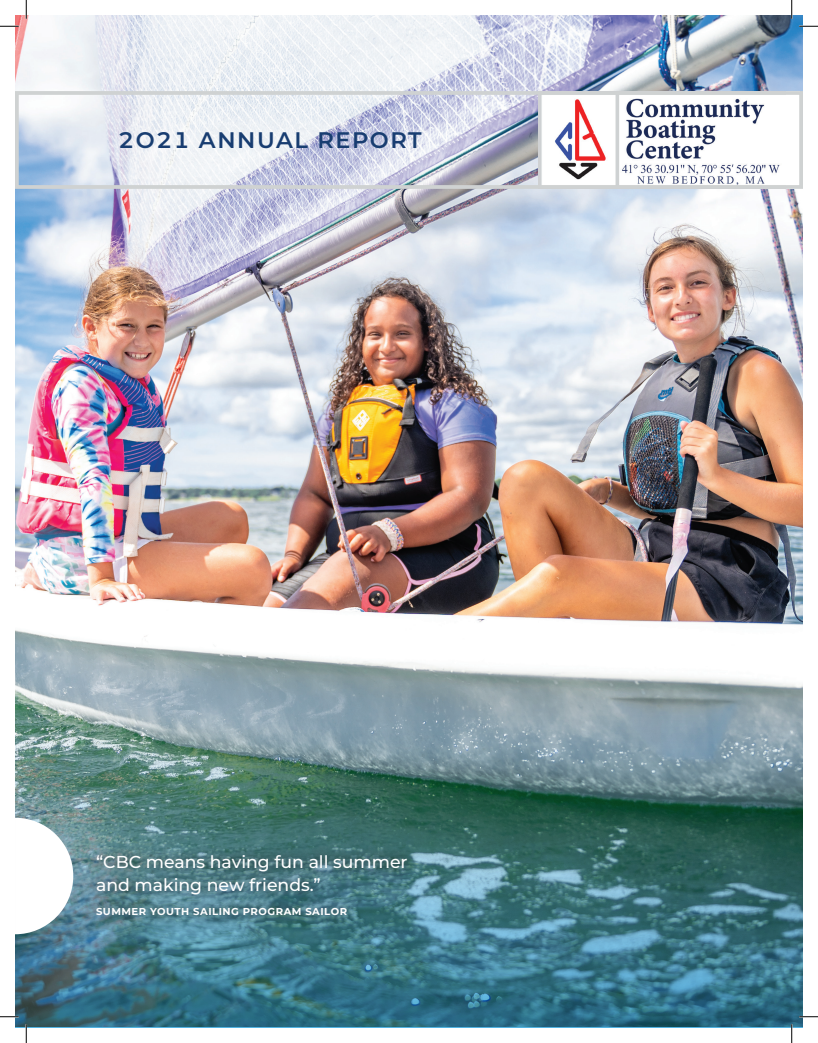
<style>
.page{position:relative;width:818px;height:1043px;background:#fff}
.page>*{position:absolute;margin:0;border:0;box-sizing:border-box;transform-origin:0 0}
.t1{font:600 22.5px "Montserrat";letter-spacing:.07em;color:#183d71}
.t2{font:500 17.25px/23px "Montserrat";color:#fff}
.t3{font:700 10.12px "Montserrat";letter-spacing:.05em;color:#fff}
</style>
<div class="page">
<img style="left:15px;top:15px;width:787px;height:691px">
<img style="left:15px;top:706px;width:787px;height:322px">
<svg style="left:85px;top:843px;width:333px;height:84px;background:#4c7982"></svg>
<svg style="left:15px;top:817px;width:58px;height:117px"></svg>
<div style="left:781px;top:91px;width:19px;height:98px;background:#fff"></div>
<img style="left:539px;top:96px;width:242px;height:88px">
<div style="left:15px;top:91px;width:787px;height:98px;border:4px solid #cfd2d2"></div>
<svg style="left:0;top:25px;width:19px;height:2px"></svg>
<svg style="left:799px;top:25px;width:19px;height:2px"></svg>
<svg style="left:0;top:1015px;width:19px;height:2px"></svg>
<svg style="left:799px;top:1015px;width:19px;height:2px"></svg>
<svg style="left:25px;top:0;width:2px;height:19px"></svg>
<svg style="left:25px;top:1024px;width:2px;height:18px"></svg>
<svg style="left:790px;top:0;width:2px;height:19px"></svg>
<svg style="left:790px;top:1024px;width:2px;height:18px"></svg>
<h1 class="t1" style="left:119px;top:125px;width:305px">2O21 ANNUAL REPORT</h1>
<p class="t2" style="left:96px;top:850px;width:313px">“CBC means having fun all summer and making new friends.”</p>
<p class="t3" style="left:96px;top:904px;width:252px">SUMMER YOUTH SAILING PROGRAM SAILOR</p>
</div>
